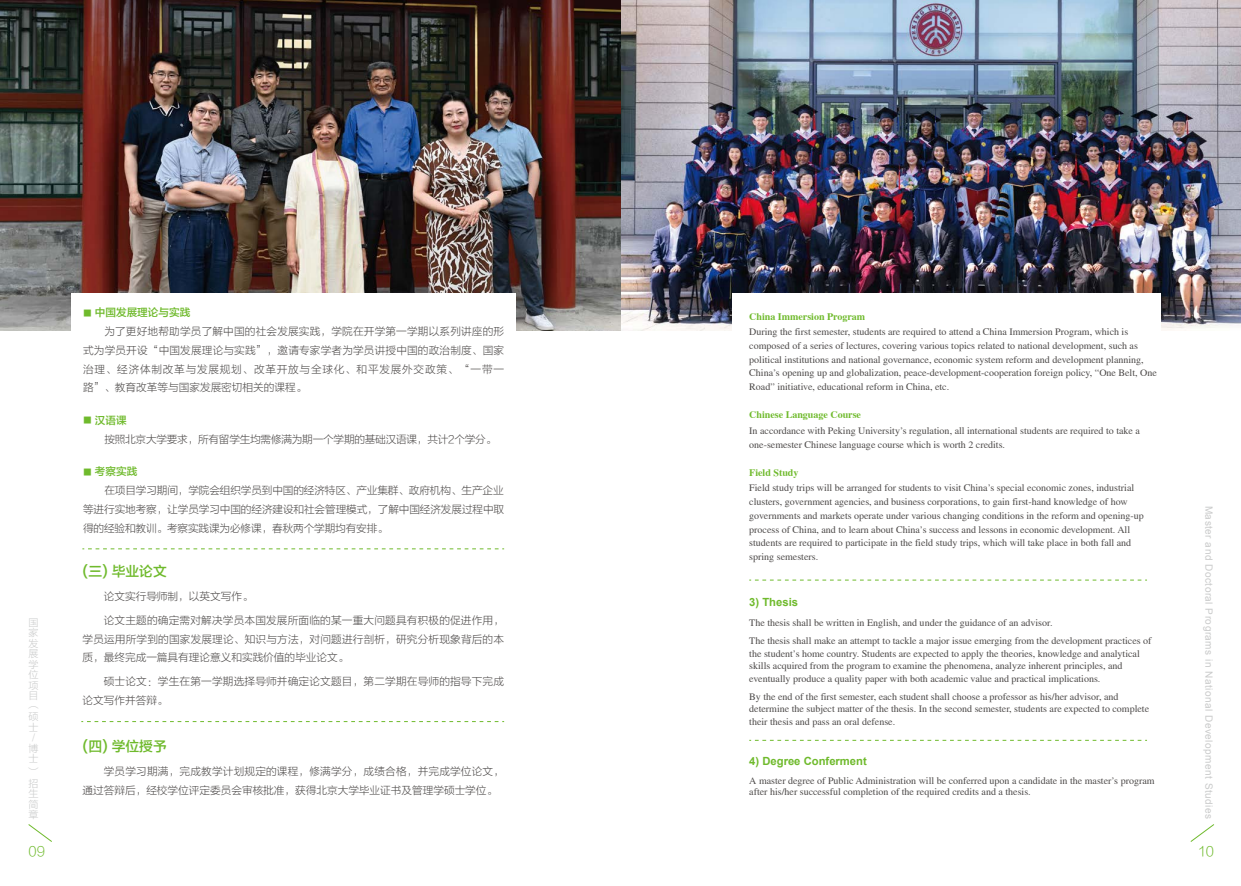
<style>
.page{position:relative;width:1241px;height:886px;background:#fff}
.page>*{position:absolute;margin:0;border:0;box-sizing:border-box;transform-origin:0 0}
.t1{font:13.75px "FZLTZHK GBK1 0";color:#6fba2c}
.t2{font:13.38px "FZLTXHK GBK1 0";color:#6fba2c}
.t3{font:700 11.25px "Arial";color:#6fba2c}
.t4{font:10.62px/18.8px "FZLTXHK GBK1 0";color:#4c4948;text-align:justify}
.t5{font:10.62px/18.8px "FZLTXHK GBK1 0";letter-spacing:.02em;color:#4c4948}
.t6{font:10.62px "FZLTXHK GBK1 0";letter-spacing:-.02em;color:#4c4948}
.t7{font:10.62px "FZLTZHK GBK1 0";color:#6fba2c}
.t8{font:10px/13.8px "Times";color:#4c4948}
.t9{font:10px "Arial";letter-spacing:.05em;color:#c9caca}
.t10{font:700 10px "Times";color:#6fba2c}
.t11{font:10px/10.5px "FZLTXHK GBK1 0";color:#c9caca;text-align:center}
.s1{font-family:"FZLTXHK GBK1 0";font-size:8.75px}
</style>
<div class="page">
<img style="left:0;top:0;width:1240px;height:331px">
<div style="left:72px;top:293px;width:444px;height:311px;background:#fff"></div>
<svg style="left:81px;top:721px;width:423px;height:1px"></svg>
<svg style="left:82px;top:548px;width:422px;height:1px"></svg>
<div style="left:732px;top:293px;width:428px;height:291px;background:#fff"></div>
<svg style="left:749px;top:740px;width:397px;height:1px"></svg>
<svg style="left:749px;top:580px;width:397px;height:1px"></svg>
<svg style="left:28px;top:824px;width:24px;height:18px"></svg>
<svg style="left:1190px;top:824px;width:24px;height:18px"></svg>
<p class="t11" style="left:29px;top:617px;width:11px">国家发展学位项目︵硕士/博士︶</p>
<p class="t11" style="left:29px;top:778px;width:11px;text-align:justify">招生简章</p>
<h2 class="t2" style="left:29px;top:844px;width:18px">09</h2>
<p class="t7" style="left:83px;top:307px;width:109px"><span class="s1">■</span> 中国发展理论与实践</p>
<p class="t4" style="left:83px;top:322px;width:422px;text-indent:21px">为了更好地帮助学员了解中国的社会发展实践，学院在开学第一学期以系列讲座的形式为学员开设“中国发展理论与实践”，邀请专家学者为学员讲授中国的政治制度、国家治理、经济体制改革与发展规划、改革开放与全球化、和平发展外交政策、“一带一路”、教育改革等与国家发展密切相关的课程。</p>
<p class="t7" style="left:83px;top:414px;width:45px"><span class="s1">■</span> 汉语课</p>
<p class="t6" style="left:104px;top:433px;width:393px">按照北京大学要求，所有留学生均需修满为期一个学期的基础汉语课，共计2个学分。</p>
<p class="t7" style="left:83px;top:466px;width:56px"><span class="s1">■</span> 考察实践</p>
<p class="t4" style="left:83px;top:481px;width:422px;text-indent:21px">在项目学习期间，学院会组织学员到中国的经济特区、产业集群、政府机构、生产企业等进行实地考察，让学员学习中国的经济建设和社会管理模式，了解中国经济发展过程中取得的经验和教训。考察实践课为必修课，春秋两个学期均有安排。</p>
<h1 class="t1" style="left:83px;top:564px;width:86px">(三) 毕业论文</h1>
<p class="t4" style="left:104px;top:587px;width:150px">论文实行导师制，以英文写作。</p>
<p class="t4" style="left:83px;top:611px;width:423px;text-indent:21px">论文主题的确定需对解决学员本国发展所面临的某一重大问题具有积极的促进作用，学员运用所学到的国家发展理论、知识与方法，对问题进行剖析，研究分析现象背后的本质，最终完成一篇具有理论意义和实践价值的毕业论文。</p>
<p class="t5" style="left:83px;top:672px;width:423px;text-indent:21px">硕士论文：学生在第一学期选择导师并确定论文题目，第二学期在导师的指导下完成论文写作并答辩。</p>
<h1 class="t1" style="left:83px;top:739px;width:86px">(四) 学位授予</h1>
<p class="t4" style="left:83px;top:762px;width:423px;text-indent:21px">学员学习期满，完成教学计划规定的课程，修满学分，成绩合格，并完成学位论文，通过答辩后，经校学位评定委员会审核批准，获得北京大学毕业证书及管理学硕士学位。</p>
<p class="t10" style="left:749px;top:310px;width:117px">China Immersion Program</p>
<p class="t8" style="left:749px;top:325px;width:409px">During the first semester, students are required to attend a China Immersion Program, which is composed of a series of lectures, covering various topics related to national development, such as political institutions and national governance, economic system reform and development planning, China’s opening up and globalization, peace-development-cooperation foreign policy, “One Belt, One Road” initiative, educational reform in China, etc.</p>
<p class="t10" style="left:749px;top:409px;width:113px">Chinese Language Course</p>
<p class="t8" style="left:749px;top:423px;width:392px">In accordance with Peking University’s regulation, all international students are required to take a one-semester Chinese language course which is worth 2 credits.</p>
<p class="t10" style="left:749px;top:466px;width:51px">Field Study</p>
<p class="t8" style="left:749px;top:481px;width:396px">Field study trips will be arranged for students to visit China’s special economic zones, industrial clusters, government agencies, and business corporations, to gain first-hand knowledge of how governments and markets operate under various changing conditions in the reform and opening-up process of China, and to learn about China’s success and lessons in economic development. All students are required to participate in the field study trips, which will take place in both fall and spring semesters.</p>
<p class="t3" style="left:749px;top:595px;width:50px">3) Thesis</p>
<p class="t8" style="left:749px;top:614px;width:404px;line-height:17.9px">The thesis shall be written in English, and under the guidance of an advisor.<br>The thesis shall make an attempt to tackle a major issue emerging from the development practices of</p>
<p class="t8" style="left:749px;top:647px;width:392px;line-height:12.5px">the student’s home country. Students are expected to apply the theories, knowledge and analytical skills acquired from the program to examine the phenomena, analyze inherent principles, and eventually produce a quality paper with both academic value and practical implications.</p>
<p class="t8" style="left:749px;top:690px;width:401px;line-height:12.5px">By the end of the first semester, each student shall choose a professor as his/her advisor, and determine the subject matter of the thesis. In the second semester, students are expected to complete their thesis and pass an oral defense.</p>
<p class="t3" style="left:749px;top:753px;width:119px">4) Degree Conferment</p>
<p class="t8" style="left:749px;top:774px;width:407px;line-height:11.2px">A master degree of Public Administration will be conferred upon a candidate in the master’s program after his/her successful completion of the required credits and a thesis.</p>
<p class="t9" style="left:1215px;top:506px;width:315px;rotate:90deg">Master and Doctoral Programs in National Development Studies</p>
<h2 class="t2" style="left:1197px;top:844px;width:18px">10</h2>
</div>
